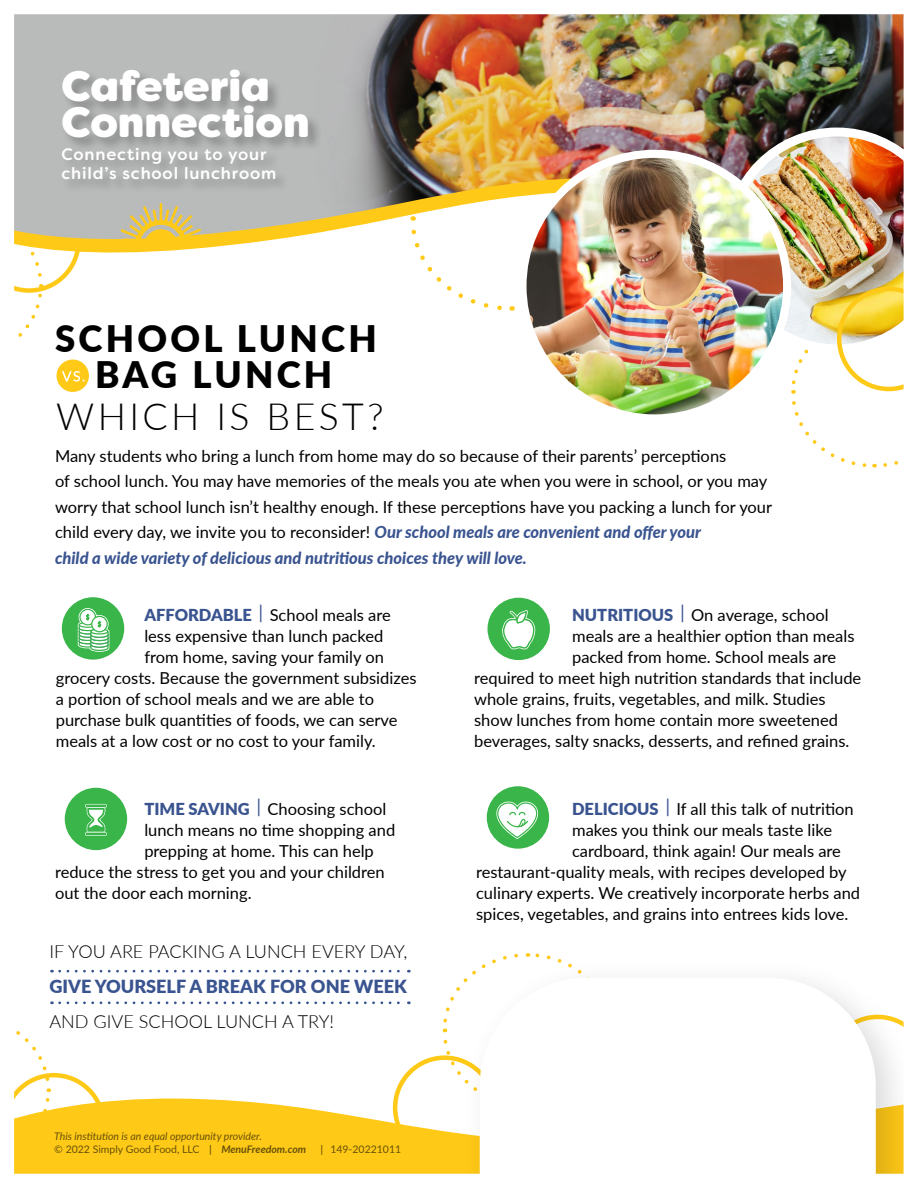
<style>
.page{position:relative;width:918px;height:1188px;background:#fff}
.page>*{position:absolute;margin:0;border:0;box-sizing:border-box;transform-origin:0 0}
.t1{font:800 42.45px/36.2px "Filson Soft";color:#fff}
.t2{font:300 37.5px "Lato";letter-spacing:.09em;color:#000}
.t3{font:900 36.6px/36.2px "Lato";letter-spacing:.09em;color:#000;text-align:center}
.t4{font:300 18.15px "Lato";color:#000}
.t5{font:900 18.15px "Lato";color:#3a5490}
.t6{font:16.5px/25.5px "Lato";color:#000}
.t7{font:500 16.5px/20px "Filson Soft";letter-spacing:.05em;color:#fff}
.t8{font:italic 10.5px/12.6px "Lato";color:#000}
.t9{font:10.5px "Lato";color:#000}
.s1{font-weight:800;font-style:italic;color:#3a5490}
.s2{font-weight:900;color:#3a5490}
.s3{font-weight:900;font-size:18.3px;color:#3a5490}
.s4{font-style:normal}
.s5{font-weight:600}
.s6{font-weight:700}
.s7{font-weight:600;font-style:italic}
</style>
<div class="page">
<img style="left:14px;top:14px;width:890px;height:1160px">
<h1 class="t1" style="left:61px;top:68px;width:250px">Cafeteria<br>Connection</h1>
<p class="t7" style="left:61px;top:144px;width:216px">Connecting you to your child’s school lunchroom</p>
<h3 class="t3" style="left:55px;top:319px;width:323px">SCHOOL LUNCH<br>BAG LUNCH</h3>
<h2 class="t2" style="left:56px;top:390px;width:329px">WHICH IS BEST?</h2>
<p class="t6" style="left:55px;top:442px;width:719px">Many students who bring a lunch from home may do so because of their parents’ perceptions<br>of school lunch. You may have memories of the meals you ate when you were in school, or you may worry that school lunch isn’t healthy enough. If these perceptions have you packing a lunch for your child every day, we invite you to reconsider! <span class="s1">Our school meals are convenient and offer your<br>child a wide variety of delicious and nutritious choices they will love.</span></p>
<p class="t6" style="left:144px;top:602px;width:248px"><span class="s2">AFFORDABLE</span> <span class="s3">|</span> School meals are</p>
<p class="t6" style="left:144px;top:623px;width:240px">less expensive than lunch packed</p>
<p class="t6" style="left:144px;top:644px;width:241px">from home, saving your family on</p>
<p class="t6" style="left:56px;top:665px;width:362px">grocery costs. Because the government subsidizes</p>
<p class="t6" style="left:56px;top:686px;width:320px">a portion of school meals and we are able to</p>
<p class="t6" style="left:56px;top:707px;width:343px">purchase bulk quantities of foods, we can serve</p>
<p class="t6" style="left:56px;top:728px;width:322px">meals at a low cost or no cost to your family.</p>
<p class="t6" style="left:144px;top:795px;width:244px"><span class="s2">TIME SAVING</span> <span class="s3">|</span> Choosing school</p>
<p class="t6" style="left:144px;top:816px;width:252px">lunch means no time shopping and</p>
<p class="t6" style="left:144px;top:837px;width:231px">prepping at home. This can help</p>
<p class="t6" style="left:55px;top:858px;width:331px">reduce the stress to get you and your children</p>
<p class="t6" style="left:55px;top:879px;width:198px">out the door each morning.</p>
<p class="t4" style="left:49px;top:939px;width:359px">IF YOU ARE PACKING A LUNCH EVERY DAY,</p>
<p class="t5" style="left:49px;top:973px;width:359px">GIVE YOURSELF A BREAK FOR ONE WEEK</p>
<p class="t4" style="left:49px;top:1009px;width:286px">AND GIVE SCHOOL LUNCH A TRY!</p>
<p class="t8" style="left:54px;top:1130px;width:253px">This institution is an equal opportunity provider.<br><span class="s4">© 2022 Simply Good Food, LLC</span> <span class="s5">|</span> <span class="s6">MenuFreedom.com</span></p>
<p class="t9" style="left:320px;top:1141px;width:82px"><span class="s7">|</span> 149-20221011</p>
<p class="t6" style="left:572px;top:602px;width:258px"><span class="s2">NUTRITIOUS</span> <span class="s3">|</span> On average, school</p>
<p class="t6" style="left:572px;top:623px;width:284px">meals are a healthier option than meals</p>
<p class="t6" style="left:572px;top:644px;width:266px">packed from home. School meals are</p>
<p class="t6" style="left:474px;top:665px;width:389px">required to meet high nutrition standards that include</p>
<p class="t6" style="left:474px;top:686px;width:353px">whole grains, fruits, vegetables, and milk. Studies</p>
<p class="t6" style="left:474px;top:707px;width:365px">show lunches from home contain more sweetened</p>
<p class="t6" style="left:474px;top:728px;width:377px">beverages, salty snacks, desserts, and refined grains.</p>
<p class="t6" style="left:572px;top:795px;width:283px"><span class="s2">DELICIOUS</span> <span class="s3">|</span> If all this talk of nutrition</p>
<p class="t6" style="left:572px;top:816px;width:262px">makes you think our meals taste like</p>
<p class="t6" style="left:572px;top:837px;width:270px">cardboard, think again! Our meals are</p>
<p class="t6" style="left:476px;top:858px;width:372px">restaurant-quality meals, with recipes developed by</p>
<p class="t6" style="left:476px;top:879px;width:386px">culinary experts. We creatively incorporate herbs and</p>
<p class="t6" style="left:476px;top:900px;width:374px">spices, vegetables, and grains into entrees kids love.</p>
</div>
